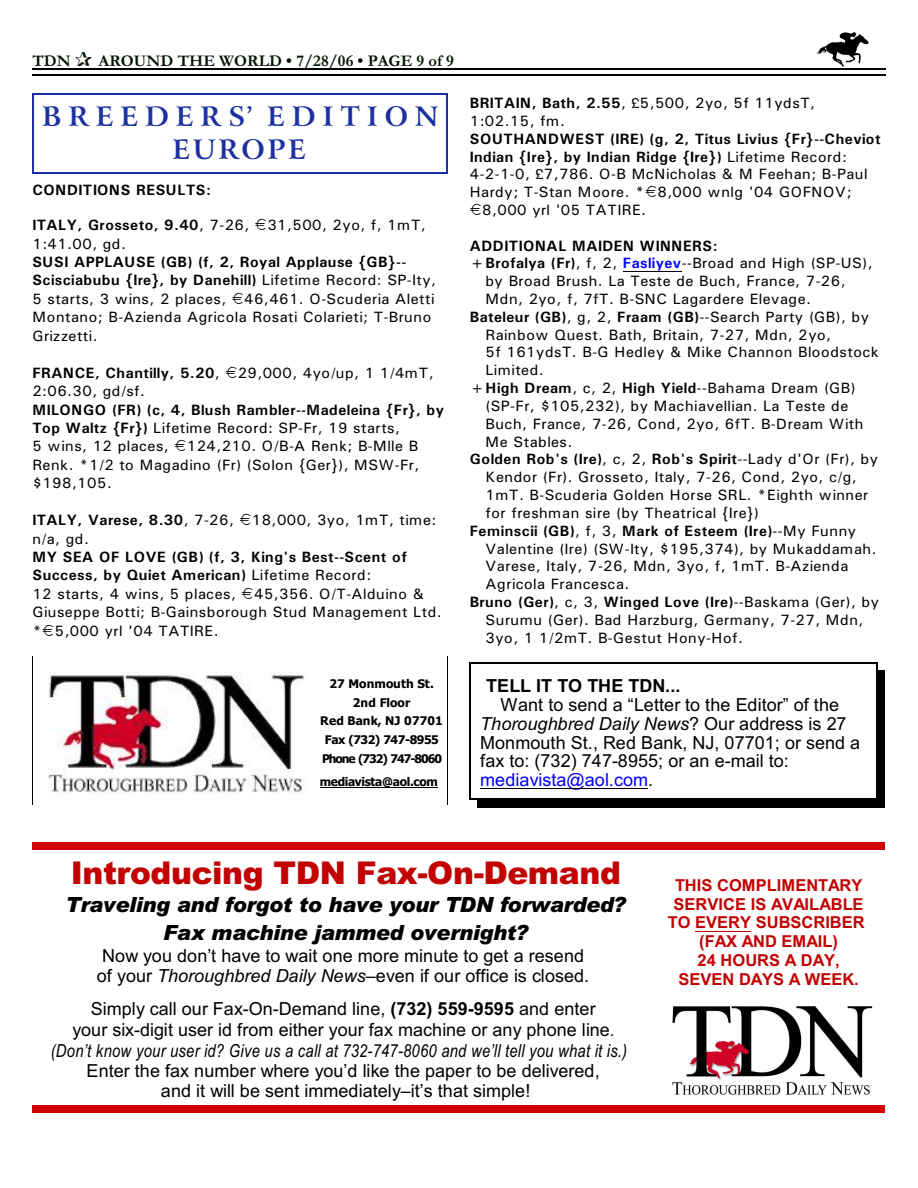
<style>
.page{position:relative;width:918px;height:1188px;background:#fff}
.page>*{position:absolute;margin:0;border:0;box-sizing:border-box;transform-origin:0 0}
.t1{font:900 31.35px "Arial";letter-spacing:-.01em;color:#c20000}
.t2{font:700 27px/33.3px "Arrus BT";letter-spacing:.25em;color:#1c30a1;text-align:center}
.t3{font:italic 900 21px/27.8px "Arial";letter-spacing:-.015em;color:#000;text-align:center}
.t4{font:18px/18.6px "Arial";letter-spacing:.005em;color:#000;text-align:center}
.t5{font:italic 18px "Arial Narrow";letter-spacing:.01em;color:#000}
.t6{font:700 18px "Arial";letter-spacing:.005em;color:#000}
.t7{font:700 16.5px/18.8px "Arial";color:#c20000;text-align:center}
.t8{font:700 16.5px "Garamond";letter-spacing:.005em;color:#001400}
.t9{font:15px/18.5px "Univers";letter-spacing:.03em;color:#000}
.t10{font:700 15px "Univers";letter-spacing:.04em;color:#000}
.t11{font:700 12px/18.9px "Tahoma";color:#000;text-align:center}
.t12{font:700 12px "Tahoma";letter-spacing:-.03em;color:#000}
.s1{font-weight:700}
.s2{font-weight:400}
.s3{font-weight:700;color:#00f}
.s4{font-style:italic}
.s5{color:#00f}
.s6{font-style:italic;font-size:16.5px}
</style>
<div class="page">
<img style="left:817px;top:32px;width:51px;height:34px">
<hr style="left:32px;top:68px;width:853px;height:1px;background:#000">
<hr style="left:32px;top:75px;width:853px;height:1px;background:#000">
<img style="left:672px;top:1006px;width:201px;height:89px">
<hr style="left:695px;top:931px;width:56px;height:1px;background:#c20000">
<div style="left:32px;top:842px;width:853px;height:7px;background:#d10000"></div>
<div style="left:32px;top:1105px;width:853px;height:7px;background:#d10000"></div>
<hr style="left:32px;top:93px;width:2px;height:81px;background:#1c30a1">
<hr style="left:447px;top:93px;width:1px;height:81px;background:#1c30a1">
<hr style="left:32px;top:93px;width:416px;height:1px;background:#1c30a1">
<hr style="left:32px;top:172px;width:416px;height:2px;background:#1c30a1">
<hr style="left:480px;top:788px;width:168px;height:1px;background:#000">
<hr style="left:470px;top:662px;width:1px;height:138px;background:#000">
<hr style="left:876px;top:662px;width:1px;height:138px;background:#000">
<hr style="left:470px;top:662px;width:407px;height:2px;background:#000">
<hr style="left:470px;top:799px;width:407px;height:1px;background:#000">
<div style="left:877px;top:670px;width:8px;height:138px;background:#000"></div>
<div style="left:478px;top:800px;width:407px;height:8px;background:#000"></div>
<hr style="left:623px;top:271px;width:59px;height:1px;background:#000">
<img style="left:47px;top:672px;width:260px;height:122px">
<hr style="left:320px;top:787px;width:118px;height:1px;background:#000">
<p class="t8" style="left:32px;top:55px;width:40px">TDN</p>
<p class="t8" style="left:98px;top:55px;width:357px">AROUND THE WORLD • 7/28/06 • PAGE 9 of 9</p>
<h2 class="t2" style="left:42px;top:102px;width:398px">BREEDERS’ EDITION<br>EUROPE</h2>
<p class="t10" style="left:32px;top:185px;width:180px">CONDITIONS RESULTS:</p>
<p class="t9" style="left:32px;top:217px;width:395px"><span class="s1">ITALY, Grosseto, 9.40</span>, 7-26, 31,500, 2yo, f, 1mT,<br>1:41.00, gd.</p>
<p class="t9" style="left:32px;top:254px;width:405px"><span class="s1">SUSI APPLAUSE (GB) (f, 2, Royal Applause {GB}-- Scisciabubu {Ire}, by Danehill)</span> Lifetime Record: SP-Ity, 5 starts, 3 wins, 2 places, 46,461. O-Scuderia Aletti Montano; B-Azienda Agricola Rosati Colarieti; T-Bruno Grizzetti.</p>
<p class="t9" style="left:32px;top:365px;width:403px"><span class="s1">FRANCE, Chantilly, 5.20</span>, 29,000, 4yo/up, 1 1/4mT,<br>2:06.30, gd/sf.</p>
<p class="t9" style="left:32px;top:401px;width:413px"><span class="s1">MILONGO (FR) (c, 4, Blush Rambler--Madeleina {Fr}, by Top Waltz {Fr})</span> Lifetime Record: SP-Fr, 19 starts,<br>5 wins, 12 places, 124,210. O/B-A Renk; B-Mlle B Renk. *1/2 to Magadino (Fr) (Solon {Ger}), MSW-Fr, $198,105.</p>
<p class="t9" style="left:32px;top:512px;width:406px"><span class="s1">ITALY, Varese, 8.30</span>, 7-26, 18,000, 3yo, 1mT, time: n/a, gd.</p>
<p class="t9" style="left:32px;top:549px;width:411px"><span class="s1">MY SEA OF LOVE (GB) (f, 3, King's Best--Scent of Success, by Quiet American)</span> Lifetime Record:<br>12 starts, 4 wins, 5 places, 45,356. O/T-Alduino &amp; Giuseppe Botti; B-Gainsborough Stud Management Ltd. * 5,000 yrl '04 TATIRE.</p>
<p class="t11" style="left:320px;top:675px;width:124px">27 Monmouth St.<br>2nd Floor<br>Red Bank, NJ 07701<br>Fax (732) 747-8955<br>Phone (732) 747-8060</p>
<p class="t12" style="left:320px;top:776px;width:120px">mediavista@aol.com</p>
<p class="t9" style="left:470px;top:96px;width:347px;line-height:17.9px"><span class="s1">BRITAIN, Bath, 2.55</span>, 5,500, 2yo, 5f 11ydsT,<br>1:02.15, fm.</p>
<p class="t10" style="left:470px;top:133px;width:412px">SOUTHANDWEST (IRE) (g, 2, Titus Livius {Fr}--Cheviot</p>
<p class="t10" style="left:470px;top:151px;width:379px">Indian {Ire}, by Indian Ridge {Ire}) <span class="s2">Lifetime Record:</span></p>
<p class="t9" style="left:470px;top:166px;width:399px">4-2-1-0, 7,786. O-B McNicholas &amp; M Feehan; B-Paul</p>
<p class="t9" style="left:470px;top:184px;width:383px">Hardy; T-Stan Moore. * 8,000 wnlg '04 GOFNOV;</p>
<p class="t9" style="left:482px;top:202px;width:166px">8,000 yrl '05 TATIRE.</p>
<p class="t10" style="left:470px;top:240px;width:250px">ADDITIONAL MAIDEN WINNERS:</p>
<p class="t9" style="left:470px;top:255px;width:405px"><span class="s1">+Brofalya (Fr)</span>, f, 2, <span class="s3">Fasliyev</span>--Broad and High (SP-US),</p>
<p class="t9" style="left:485px;top:273px;width:362px">by Broad Brush. La Teste de Buch, France, 7-26,</p>
<p class="t9" style="left:485px;top:291px;width:327px">Mdn, 2yo, f, 7fT. B-SNC Lagardere Elevage.</p>
<p class="t9" style="left:470px;top:309px;width:401px"><span class="s1">Bateleur (GB)</span>, g, 2, <span class="s1">Fraam (GB)</span>--Search Party (GB), by</p>
<p class="t9" style="left:485px;top:327px;width:347px">Rainbow Quest. Bath, Britain, 7-27, Mdn, 2yo,</p>
<p class="t9" style="left:485px;top:344px;width:395px">5f 161ydsT. B-G Hedley &amp; Mike Channon Bloodstock</p>
<p class="t9" style="left:485px;top:362px;width:60px">Limited.</p>
<p class="t9" style="left:470px;top:380px;width:387px"><span class="s1">+High Dream</span>, c, 2, <span class="s1">High Yield</span>--Bahama Dream (GB)</p>
<p class="t9" style="left:485px;top:398px;width:364px">(SP-Fr, $105,232), by Machiavellian. La Teste de</p>
<p class="t9" style="left:485px;top:416px;width:379px">Buch, France, 7-26, Cond, 2yo, 6fT. B-Dream With</p>
<p class="t9" style="left:485px;top:434px;width:89px">Me Stables.</p>
<p class="t10" style="left:470px;top:454px;width:410px">Golden Rob's (Ire)<span class="s2">, c, 2,</span> Rob's Spirit<span class="s2">--Lady d'Or (Fr), by</span></p>
<p class="t9" style="left:485px;top:469px;width:373px">Kendor (Fr). Grosseto, Italy, 7-26, Cond, 2yo, c/g,</p>
<p class="t9" style="left:485px;top:487px;width:385px">1mT. B-Scuderia Golden Horse SRL. *Eighth winner</p>
<p class="t9" style="left:485px;top:505px;width:275px">for freshman sire (by Theatrical {Ire})</p>
<p class="t10" style="left:470px;top:525px;width:388px">Feminscii (GB)<span class="s2">, f, 3,</span> Mark of Esteem (Ire)<span class="s2">--My Funny</span></p>
<p class="t9" style="left:485px;top:540px;width:393px">Valentine (Ire) (SW-Ity, $195,374), by Mukaddamah.</p>
<p class="t9" style="left:485px;top:558px;width:364px">Varese, Italy, 7-26, Mdn, 3yo, f, 1mT. B-Azienda</p>
<p class="t9" style="left:485px;top:576px;width:146px">Agricola Francesca.</p>
<p class="t10" style="left:470px;top:597px;width:411px">Bruno (Ger)<span class="s2">, c, 3,</span> Winged Love (Ire)<span class="s2">--Baskama (Ger), by</span></p>
<p class="t9" style="left:485px;top:612px;width:380px">Surumu (Ger). Bad Harzburg, Germany, 7-27, Mdn,</p>
<p class="t9" style="left:485px;top:630px;width:259px">3yo, 1 1/2mT. B-Gestut Hony-Hof.</p>
<p class="t6" style="left:486px;top:679px;width:196px">TELL IT TO THE TDN...</p>
<p class="t4" style="left:480px;top:697px;width:382px;text-align:left;text-indent:20px">Want to send a “Letter to the Editor” of the <span class="s4">Thoroughbred Daily News</span>? Our address is 27<br>Monmouth St., Red Bank, NJ, 07701; or send a fax to: (732) 747-8955; or an e-mail to: <span class="s5">mediavista@aol.com</span>.</p>
<h1 class="t1" style="left:71px;top:862px;width:552px">Introducing TDN Fax-On-Demand</h1>
<h3 class="t3" style="left:66px;top:893px;width:562px">Traveling and forgot to have your TDN forwarded?<br>Fax machine jammed overnight?</h3>
<p class="t4" style="left:97px;top:947px;width:494px;line-height:19.6px">Now you don’t have to wait one more minute to get a resend of your <span class="s4">Thoroughbred Daily News</span>–even if our office is closed.</p>
<p class="t4" style="left:72px;top:1000px;width:544px;line-height:20.9px">Simply call our Fax-On-Demand line, <span class="s1">(732) 559-9595</span> and enter your six-digit user id from either your fax machine or any phone line<span class="s6">.</span></p>
<p class="t5" style="left:51px;top:1044px;width:578px">(Don’t know your user id? Give us a call at 732-747-8060 and we’ll tell you what it is.)</p>
<p class="t4" style="left:87px;top:1062px;width:515px;line-height:19.6px">Enter the fax number where you’d like the paper to be delivered, and it will be sent immediately–it’s that simple!</p>
<p class="t7" style="left:668px;top:877px;width:198px">THIS COMPLIMENTARY<br>SERVICE IS AVAILABLE<br>TO EVERY SUBSCRIBER (FAX AND EMAIL)<br>24 HOURS A DAY,<br>SEVEN DAYS A WEEK.</p>
</div>
